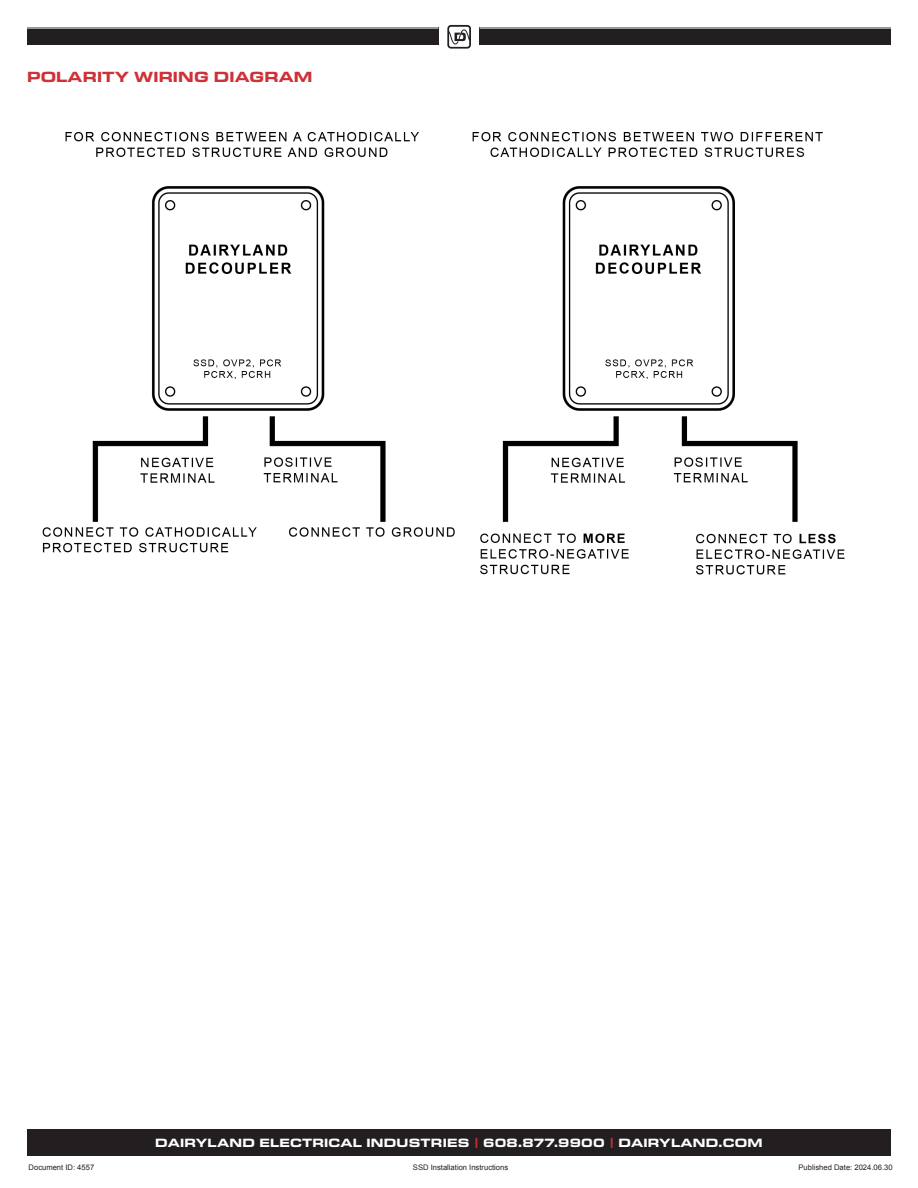
<style>
.page{position:relative;width:918px;height:1188px;background:#fff}
.page>*{position:absolute;margin:0;border:0;box-sizing:border-box;transform-origin:0 0}
.Body_Copy{font:700 expanded 15px "Eurostile Next LT Pro";letter-spacing:.01em;color:#cf3138}
.t1{font:700 expanded 12.15px "Eurostile Next LT Pro";letter-spacing:.02em;color:#fff}
.t2{font:7.65px "Arial";color:#231f20}
.s1{color:#cf3138}
</style>
<div class="page">
<div style="left:480px;top:27px;width:411px;height:18px;background:#231f20"></div>
<div style="left:27px;top:27px;width:411px;height:18px;background:#231f20"></div>
<svg style="left:447px;top:25px;width:24px;height:24px"></svg>
<hr style="left:480px;top:27px;width:411px;height:2px;background:#bcbdc0">
<hr style="left:27px;top:27px;width:411px;height:2px;background:#bcbdc0">
<div style="left:27px;top:1129px;width:864px;height:27px;background:#231f20"></div>
<img style="left:42px;top:132px;width:803px;height:443px">
<p class="Body_Copy" style="left:27px;top:68px;width:287px">POLARITY WIRING DIAGRAM</p>
<h2 class="t1" style="left:155px;top:1136px;width:609px">DAIRYLAND ELECTRICAL INDUSTRIES <span class="s1">|</span> 608.877.9900 <span class="s1">|</span> DAIRYLAND.COM</h2>
<p class="t2" style="left:29px;top:1162px;width:67px">Document ID: 4557</p>
<p class="t2" style="left:413px;top:1162px;width:97px">SSD Installation Instructions</p>
<p class="t2" style="left:799px;top:1162px;width:96px">Published Date: 2024.06.30</p>
</div>
